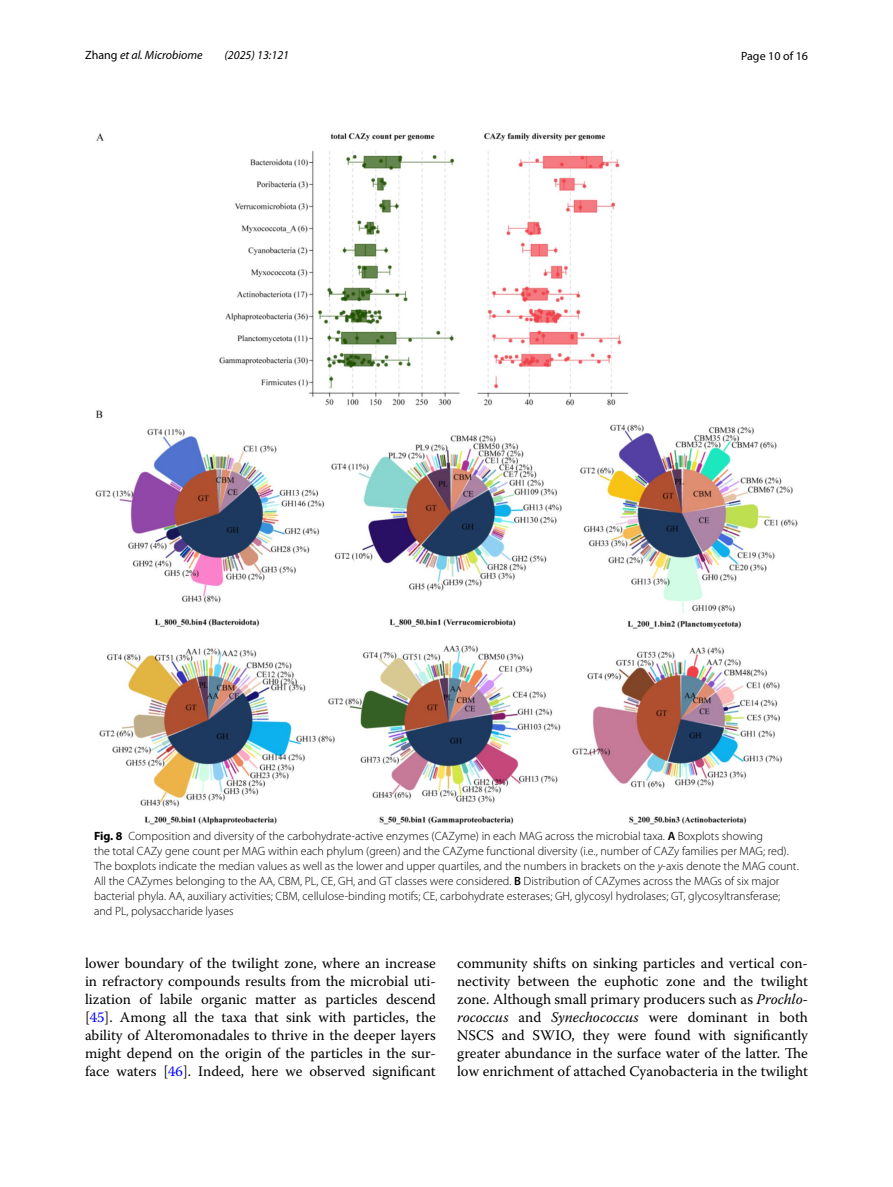
<style>
.page{position:relative;width:893px;height:1187px;background:#fff}
.page>*{position:absolute;margin:0;border:0;box-sizing:border-box;transform-origin:0 0}
.t1{font:14.7px/18px "Warnock Pro";color:#000;text-align:justify}
.t2{font:300 12px/15px "Myriad Pro";color:#000}
.t3{font:italic 12px "Myriad Pro";color:#000}
.t4{font:12px "Myriad Pro";color:#000}
.s1{font-style:normal}
.s2{font-weight:700}
.s3{font-weight:600}
.s4{font-style:italic}
.s5{color:#00f}
</style>
<div class="page">
<img style="left:96px;top:133px;width:701px;height:691px">
<p class="t3" style="left:85px;top:48px;width:119px"><span class="s1">Zhang</span> et al. Microbiome</p>
<p class="t3" style="left:225px;top:48px;width:66px">(2025) 13:121</p>
<p class="t4" style="left:741px;top:48px;width:68px">Page 10 of 16</p>
<p class="t2" style="left:94px;top:828px;width:706px"><span class="s2">Fig. 8</span> Composition and diversity of the carbohydrate-active enzymes (CAZyme) in each MAG across the microbial taxa. <span class="s3">A</span> Boxplots showing<br>the total CAZy gene count per MAG within each phylum (green) and the CAZyme functional diversity (i.e., number of CAZy families per MAG; red).<br>The boxplots indicate the median values as well as the lower and upper quartiles, and the numbers in brackets on the <span class="s4">y</span>-axis denote the MAG count.<br>All the CAZymes belonging to the AA, CBM, PL, CE, GH, and GT classes were considered. <span class="s3">B</span> Distribution of CAZymes across the MAGs of six major bacterial phyla. AA, auxiliary activities; CBM, cellulose-binding motifs; CE, carbohydrate esterases; GH, glycosyl hydrolases; GT, glycosyltransferase; and PL, polysaccharide lyases</p>
<p class="t1" style="left:85px;top:953px;width:352px">lower boundary of the twilight zone, where an increase in refractory compounds results from the microbial uti&shy;lization of labile organic matter as particles descend [<span class="s5">45</span>]. Among all the taxa that sink with particles, the ability of Alteromonadales to thrive in the deeper layers might depend on the origin of the particles in the sur&shy;face waters [<span class="s5">46</span>]. Indeed, here we observed significant</p>
<p class="t1" style="left:457px;top:953px;width:352px">community shifts on sinking particles and vertical con&shy;nectivity between the euphotic zone and the twilight zone. Although small primary producers such as <span class="s4">Prochlo&shy;rococcus</span> and <span class="s4">Synechococcus</span> were dominant in both NSCS and SWIO, they were found with significantly greater abundance in the surface water of the latter. The low enrichment of attached Cyanobacteria in the twilight</p>
</div>
